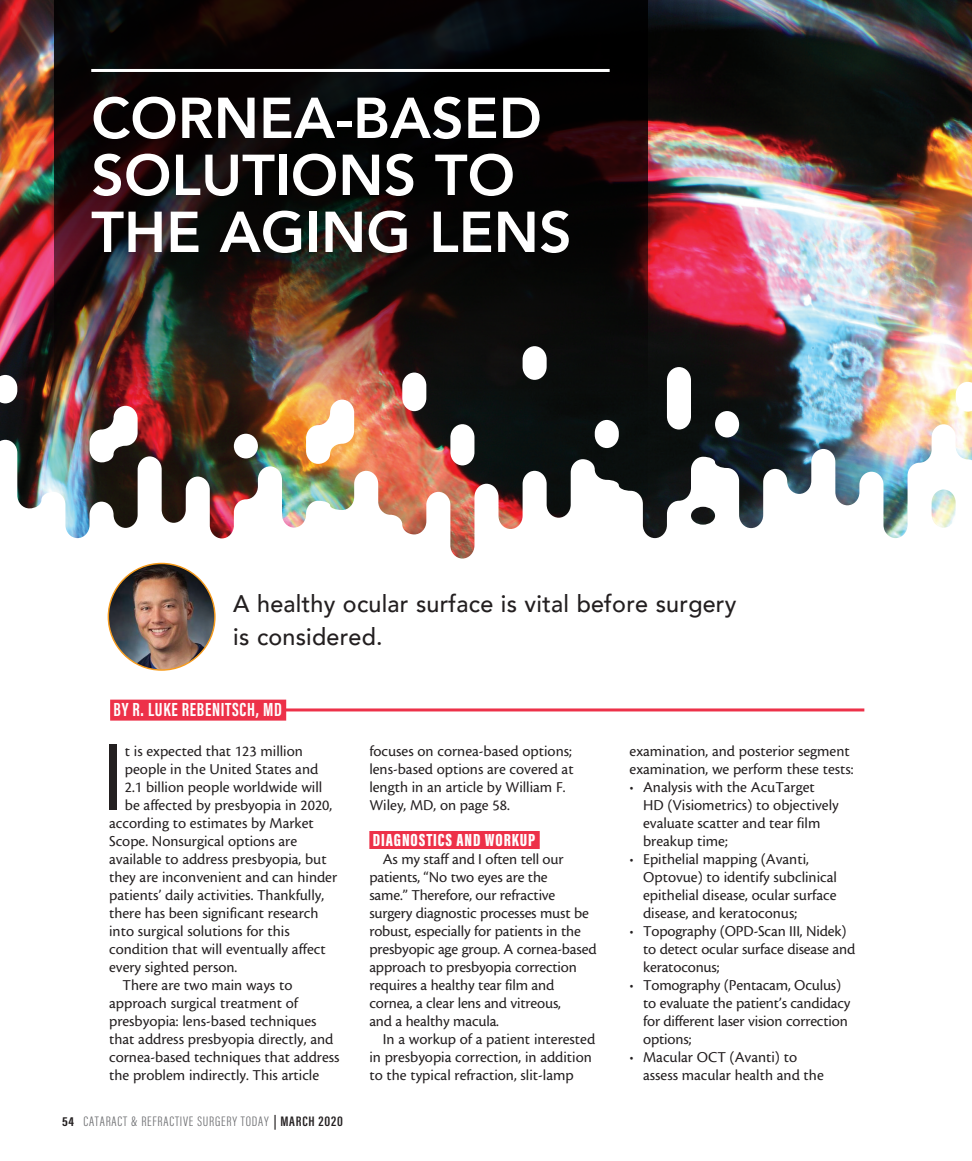
<style>
.page{position:relative;width:972px;height:1161px;background:#fff}
.page>*{position:absolute;margin:0;border:0;box-sizing:border-box;transform-origin:0 0}
.body_first{font:91.95px "Avenir";color:#231f20}
.subhead{font:800 57px/57px "Avenir";color:#fff}
.subhead-2{font:500 24px/33px "Avenir";letter-spacing:.01em;color:#231f20}
.author{font:700 19.5px "Acumin Pro Extra Cond";letter-spacing:.035em;color:#fff}
.subhead-3{font:900 18px "Acumin Pro Extra Cond";letter-spacing:.05em;color:#fff}
.body{font:15.75px/18px "Cronos MM 408 10";color:#231f20}
.body_first-2{font:15.75px "Cronos MM 408 10";color:#231f20}
.t1{font:300 14.1px "Acumin Pro Extra Cond";letter-spacing:.05em;color:#6c6d70;scale:1.11 1}
.s1{font-weight:700;font-size:13.35px;color:#231f20}
.s2{font-weight:600;color:#231f20}
</style>
<div class="page">
<img style="left:0;top:0;width:972px;height:424px">
<div style="left:369px;top:831px;width:171px;height:18px;background:#ed3149"></div>
<div style="left:110px;top:700px;width:176px;height:21px;background:#ed3149"></div>
<img style="left:54px;top:0;width:594px;height:424px">
<hr style="left:91px;top:69px;width:519px;height:3px;background:#fff">
<hr style="left:284px;top:708px;width:580px;height:3px;background:#ed3149">
<img style="left:0;top:424px;width:972px;height:207px">
<svg style="left:956px;top:382px;width:16px;height:30px"></svg>
<svg style="left:715px;top:411px;width:24px;height:26px"></svg>
<svg style="left:667px;top:367px;width:24px;height:63px"></svg>
<svg style="left:595px;top:420px;width:24px;height:28px"></svg>
<svg style="left:523px;top:346px;width:24px;height:34px"></svg>
<svg style="left:450px;top:424px;width:24px;height:41px"></svg>
<svg style="left:402px;top:373px;width:24px;height:38px"></svg>
<svg style="left:306px;top:400px;width:48px;height:64px"></svg>
<div style="left:234px;top:434px;width:24px;height:24px;background:#fff;border-radius:50%"></div>
<svg style="left:90px;top:406px;width:48px;height:56px"></svg>
<svg style="left:0;top:375px;width:17px;height:28px"></svg>
<img style="left:108px;top:563px;width:107px;height:107px;border-radius:53px">
<p class="subhead" style="left:91px;top:90px;width:482px">CORNEA-BASED<br>SOLUTIONS TO<br>THE AGING LENS</p>
<p class="subhead-2" style="left:233px;top:586px;width:505px">A healthy ocular surface is vital before surgery is considered.</p>
<p class="author" style="left:114px;top:698px;width:170px">BY R. LUKE REBENITSCH, MD</p>
<p class="body_first" style="left:101px;top:704px;width:25px">I</p>
<p class="body_first-2" style="left:125px;top:743px;width:179px">t is expected that 123 million</p>
<p class="body_first-2" style="left:125px;top:761px;width:195px">people in the United States and</p>
<p class="body_first-2" style="left:125px;top:779px;width:199px">2.1 billion people worldwide will</p>
<p class="body_first-2" style="left:125px;top:797px;width:209px">be affected by presbyopia in 2020,</p>
<p class="body_first-2" style="left:109px;top:815px;width:206px">according to estimates by Market</p>
<p class="body_first-2" style="left:109px;top:833px;width:190px">Scope. Nonsurgical options are</p>
<p class="body_first-2" style="left:109px;top:851px;width:219px">available to address presbyopia, but</p>
<p class="body_first-2" style="left:109px;top:869px;width:230px">they are inconvenient and can hinder</p>
<p class="body_first-2" style="left:109px;top:887px;width:217px">patients’ daily activities. Thankfully,</p>
<p class="body_first-2" style="left:109px;top:905px;width:211px">there has been significant research</p>
<p class="body_first-2" style="left:109px;top:923px;width:182px">into surgical solutions for this</p>
<p class="body_first-2" style="left:109px;top:941px;width:218px">condition that will eventually affect</p>
<p class="body_first-2" style="left:109px;top:959px;width:130px">every sighted person.</p>
<p class="body" style="left:109px;top:976px;width:232px;text-indent:14px">There are two main ways to approach surgical treatment of presbyopia: lens-based techniques that address presbyopia directly, and cornea-based techniques that address the problem indirectly. This article</p>
<p class="t1" style="left:62px;top:1113px;width:255px"><span class="s1">54</span> CATARACT &amp; REFRACTIVE SURGERY TODAY <span class="s2">| MARCH 2020</span></p>
<p class="body" style="left:369px;top:742px;width:206px">focuses on cornea-based options; lens-based options are covered at length in an article by William F.<br>Wiley, MD, on page 58.</p>
<p class="subhead-3" style="left:373px;top:829px;width:164px">DIAGNOSTICS AND WORKUP</p>
<p class="body" style="left:369px;top:850px;width:229px;text-indent:14px">As my staff and I often tell our patients, “No two eyes are the<br>same.” Therefore, our refractive surgery diagnostic processes must be robust, especially for patients in the presbyopic age group. A cornea-based approach to presbyopia correction requires a healthy tear film and cornea, a clear lens and vitreous,<br>and a healthy macula.</p>
<p class="body" style="left:369px;top:1030px;width:227px;text-indent:14px">In a workup of a patient interested in presbyopia correction, in addition to the typical refraction, slit-lamp</p>
<p class="body" style="left:630px;top:742px;width:225px">examination, and posterior segment examination, we perform these tests:</p>
<p class="body" style="left:643px;top:778px;width:197px;text-indent:-14px">• Analysis with the AcuTarget<br>HD (Visiometrics) to objectively evaluate scatter and tear film breakup time;</p>
<p class="body" style="left:643px;top:850px;width:195px;text-indent:-14px">• Epithelial mapping (Avanti,<br>Optovue) to identify subclinical epithelial disease, ocular surface disease, and keratoconus;</p>
<p class="body" style="left:643px;top:922px;width:214px;text-indent:-14px">• Topography (OPD-Scan III, Nidek) to detect ocular surface disease and keratoconus;</p>
<p class="body" style="left:643px;top:976px;width:209px;text-indent:-14px">• Tomography (Pentacam, Oculus) to evaluate the patient’s candidacy for different laser vision correction options;</p>
<p class="body" style="left:643px;top:1048px;width:182px;text-indent:-14px">• Macular OCT (Avanti) to assess macular health and the</p>
</div>
